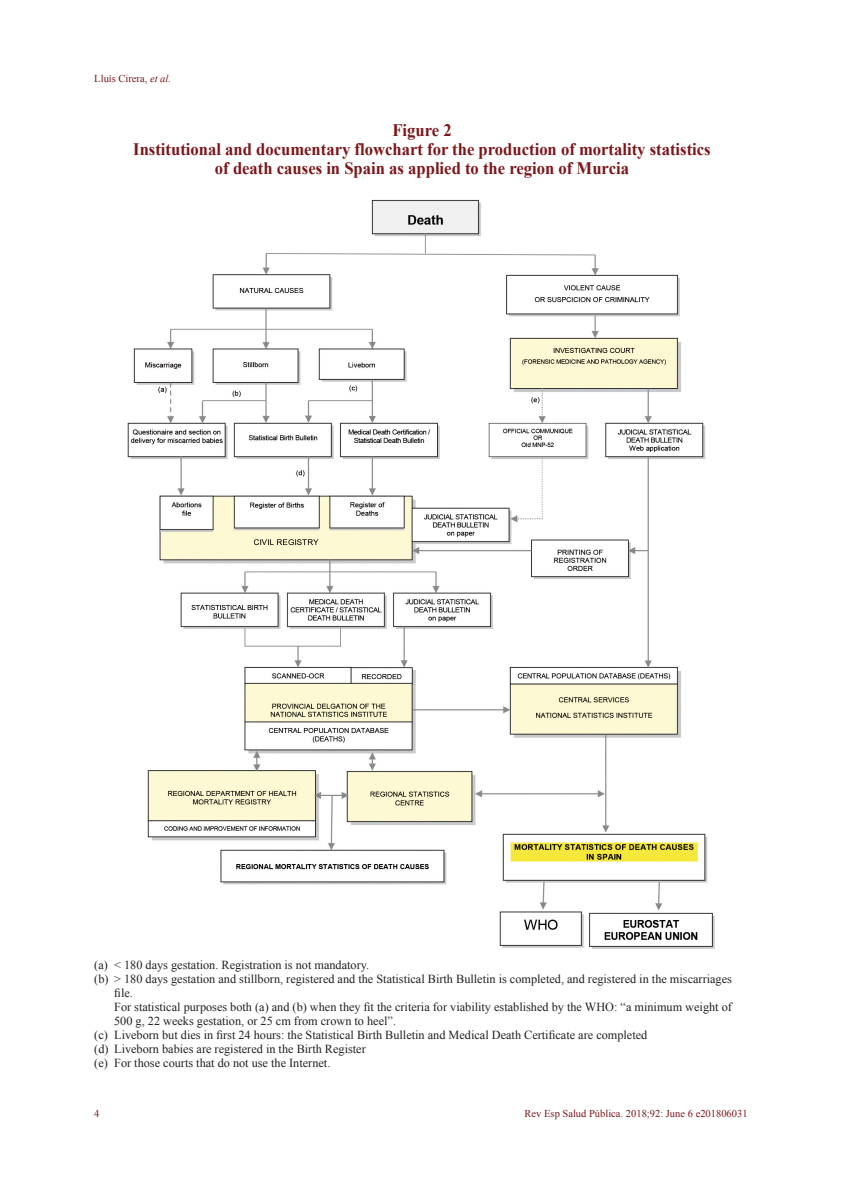
<style>
.page{position:relative;width:844px;height:1191px;background:#fff}
.page>*{position:absolute;margin:0;border:0;box-sizing:border-box;transform-origin:0 0}
.t1{font:700 17.5px/19.2px "Times New Roman";color:#7b161a;text-align:center;scale:.95 1}
.t2{font:12.25px "Times New Roman";color:#231f20}
.t3{font:10.5px "Times New Roman";color:#7b161a}
.s1{font-style:italic}
</style>
<div class="page">
<img style="left:127px;top:199px;width:588px;height:750px">
<p class="t3" style="left:94px;top:71px;width:78px">Lluís Cirera, <span class="s1">et al.</span></p>
<p class="t1" style="left:133px;top:120px;width:609px">Figure 2<br>Institutional and documentary flowchart for the production of mortality statistics of death causes in Spain as applied to the region of Murcia</p>
<p class="t2" style="left:94px;top:956px;width:276px">(a) &lt; 180 days gestation. Registration is not mandatory.</p>
<p class="t2" style="left:94px;top:970px;width:639px">(b) &gt; 180 days gestation and stillborn, registered and the Statistical Birth Bulletin is completed, and registered in the miscarriages</p>
<p class="t2" style="left:114px;top:984px;width:20px">file.</p>
<p class="t2" style="left:114px;top:998px;width:619px">For statistical purposes both (a) and (b) when they fit the criteria for viability established by the WHO: “a minimum weight of</p>
<p class="t2" style="left:114px;top:1012px;width:283px">500 g, 22 weeks gestation, or 25 cm from crown to heel”.</p>
<p class="t2" style="left:94px;top:1026px;width:554px">(c) Liveborn but dies in first 24 hours: the Statistical Birth Bulletin and Medical Death Certificate are completed</p>
<p class="t2" style="left:94px;top:1040px;width:273px">(d) Liveborn babies are registered in the Birth Register</p>
<p class="t2" style="left:94px;top:1054px;width:237px">(e) For those courts that do not use the Internet.</p>
<p class="t3" style="left:94px;top:1106px;width:7px">4</p>
<p class="t3" style="left:524px;top:1106px;width:224px">Rev Esp Salud Pública. 2018;92: June 6 e201806031</p>
</div>
